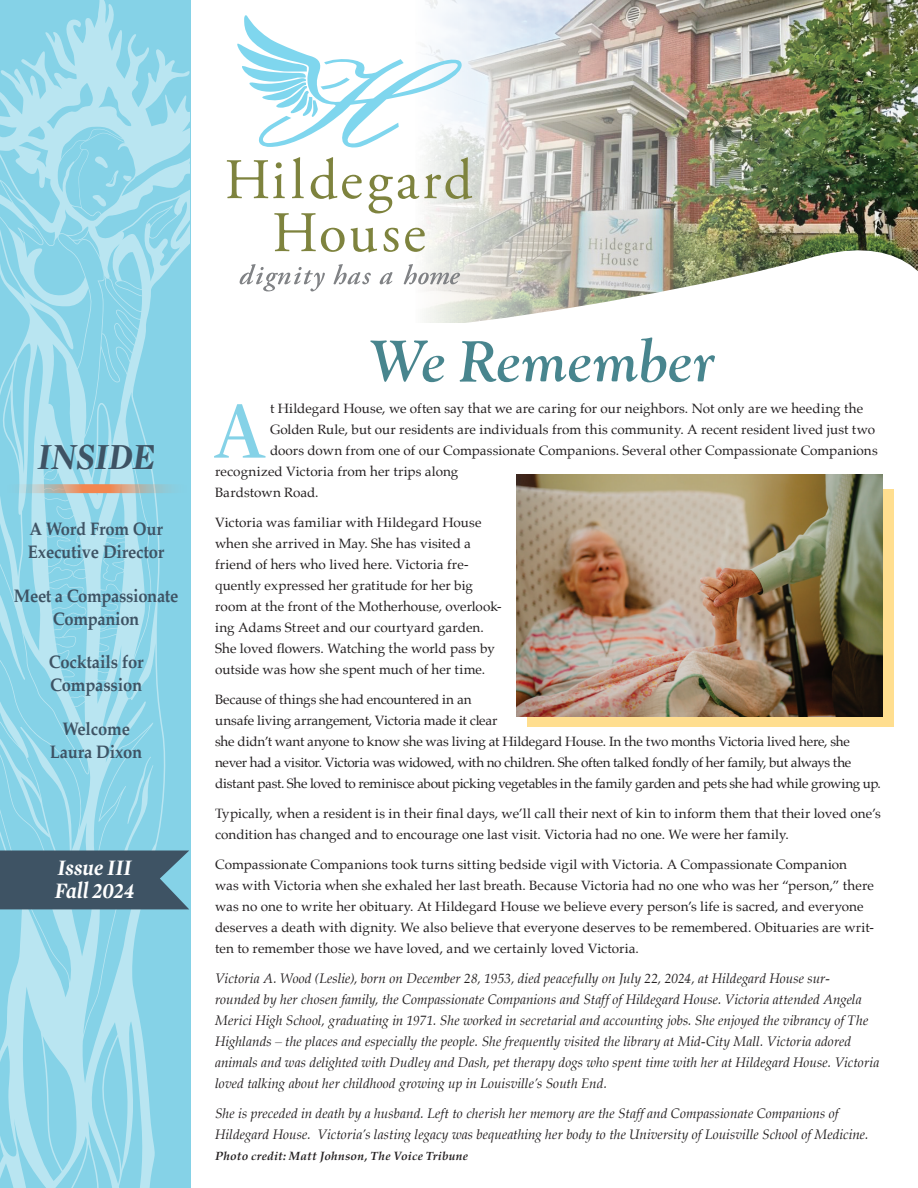
<style>
.page{position:relative;width:918px;height:1188px;background:#fff}
.page>*{position:absolute;margin:0;border:0;box-sizing:border-box;transform-origin:0 0}
.t1{font:106.2px "Mercury Display";color:#85d2e7;scale:.92 1}
.t2{font:italic 700 58.5px "LTC Goudy Oldstyle Pro";letter-spacing:-.01em;color:#48858e}
.t3{font:italic 700 37.5px "Mercury Display";color:#3e5364;scale:.92 1}
.t4{font:italic 700 22.5px/23.1px "Mercury Display";color:#fff;scale:.92 1}
.t5{font:700 18px/23.1px "Palatino";letter-spacing:-.01em;color:#3e5364;scale:.92 1}
.Justified_Bodytext{font:13.5px/21px "Palatino";color:#231f20}
.Justified_Bodytext-2{font:italic 13.5px/21px "Palatino";color:#231f20}
.Justified_Bodytext-3{font:13.5px/21px "Palatino";letter-spacing:-.02em;color:#231f20}
.Justified_Bodytext-4{font:italic 700 12px "Palatino";letter-spacing:.02em;color:#231f20}
</style>
<div class="page">
<div style="left:528px;top:489px;width:366px;height:237px;background:#ffde8f"></div>
<img style="left:415px;top:0;width:503px;height:234px">
<svg style="left:274px;top:213px;width:70px;height:21px"></svg>
<svg style="left:351px;top:228px;width:22px;height:6px"></svg>
<svg style="left:384px;top:228px;width:15px;height:6px"></svg>
<svg style="left:406px;top:228px;width:19px;height:6px"></svg>
<svg style="left:227px;top:160px;width:58px;height:38px"></svg>
<svg style="left:292px;top:157px;width:12px;height:41px"></svg>
<svg style="left:311px;top:157px;width:51px;height:42px"></svg>
<svg style="left:369px;top:157px;width:103px;height:56px"></svg>
<svg style="left:237px;top:15px;width:225px;height:133px"></svg>
<svg style="left:190px;top:234px;width:728px;height:285px"></svg>
<svg style="left:0;top:0;width:189px;height:1188px;background:#97d8ea"></svg>
<svg style="left:92px;top:195px;width:14px;height:11px"></svg>
<svg style="left:127px;top:757px;width:24px;height:67px;background:#90d6e9"></svg>
<svg style="left:95px;top:156px;width:37px;height:31px"></svg>
<svg style="left:0;top:850px;width:189px;height:59px;background:#445d6f"></svg>
<svg style="left:2px;top:484px;width:189px;height:9px;background:#bab4a8"></svg>
<img style="left:516px;top:475px;width:367px;height:242px">
<p class="t3" style="left:37px;top:429px;width:129px">INSIDE</p>
<p class="t5" style="left:28px;top:517px;width:150px">A Word From Our<br>Executive Director</p>
<p class="t5" style="left:14px;top:584px;width:180px;text-align:center">Meet a Compassionate<br>Companion</p>
<p class="t5" style="left:49px;top:650px;width:105px">Cocktails for<br>Compassion</p>
<p class="t5" style="left:50px;top:716px;width:102px;text-align:center">Welcome<br>Laura Dixon</p>
<p class="t4" style="left:55px;top:855px;width:88px">Issue III<br>Fall 2024</p>
<p class="t2" style="left:367px;top:324px;width:349px">We Remember</p>
<p class="Justified_Bodytext" style="left:270px;top:398px;width:595px">t Hildegard House, we often say that we are caring for our neighbors. Not only are we heeding the</p>
<p class="Justified_Bodytext" style="left:270px;top:419px;width:607px">Golden Rule, but our residents are individuals from this community. A recent resident lived just two</p>
<p class="Justified_Bodytext" style="left:270px;top:440px;width:609px">doors down from one of our Compassionate Companions. Several other Compassionate Companions</p>
<p class="Justified_Bodytext" style="left:215px;top:461px;width:245px">recognized Victoria from her trips along</p>
<p class="Justified_Bodytext" style="left:215px;top:482px;width:105px">Bardstown Road.</p>
<p class="Justified_Bodytext" style="left:215px;top:512px;width:288px">Victoria was familiar with Hildegard House when she arrived in May. She has visited a friend of hers who lived here. Victoria fre&shy;quently expressed her gratitude for her big room at the front of the Motherhouse, overlook&shy;ing Adams Street and our courtyard garden.<br>She loved flowers. Watching the world pass by outside was how she spent much of her time.</p>
<p class="Justified_Bodytext-3" style="left:215px;top:689px;width:667px">Because of things she had encountered in an<br>unsafe living arrangement, Victoria made it clear<br>she didn’t want anyone to know she was living at Hildegard House. In the two months Victoria lived here, she never had a visitor. Victoria was widowed, with no children. She often talked fondly of her family, but always the distant past. She loved to reminisce about picking vegetables in the family garden and pets she had while growing up.</p>
<p class="Justified_Bodytext" style="left:215px;top:803px;width:667px">Typically, when a resident is in their final days, we’ll call their next of kin to inform them that their loved one’s condition has changed and to encourage one last visit. Victoria had no one. We were her family.</p>
<p class="Justified_Bodytext" style="left:215px;top:854px;width:660px">Compassionate Companions took turns sitting bedside vigil with Victoria. A Compassionate Companion was with Victoria when she exhaled her last breath. Because Victoria had no one who was her “person,” there was no one to write her obituary. At Hildegard House we believe every person’s life is sacred, and everyone deserves a death with dignity. We also believe that everyone deserves to be remembered. Obituaries are writ&shy;ten to remember those we have loved, and we certainly loved Victoria.</p>
<p class="Justified_Bodytext-2" style="left:215px;top:968px;width:666px">Victoria A. Wood (Leslie), born on December 28, 1953, died peacefully on July 22, 2024, at Hildegard House sur-<br>rounded by her chosen family, the Compassionate Companions and Staff of Hildegard House. Victoria attended Angela Merici High School, graduating in 1971. She worked in secretarial and accounting jobs. She enjoyed the vibrancy of The Highlands – the places and especially the people. She frequently visited the library at Mid-City Mall. Victoria adored animals and was delighted with Dudley and Dash, pet therapy dogs who spent time with her at Hildegard House. Victoria loved talking about her childhood growing up in Louisville’s South End.</p>
<p class="Justified_Bodytext-2" style="left:215px;top:1103px;width:655px">She is preceded in death by a husband. Left to cherish her memory are the Staff and Compassionate Companions of<br>Hildegard House. Victoria’s lasting legacy was bequeathing her body to the University of Louisville School of Medicine.</p>
<p class="Justified_Bodytext-4" style="left:215px;top:1146px;width:255px">Photo credit: Matt Johnson, The Voice Tribune</p>
<p class="t1" style="left:214px;top:349px;width:57px">A</p>
</div>
